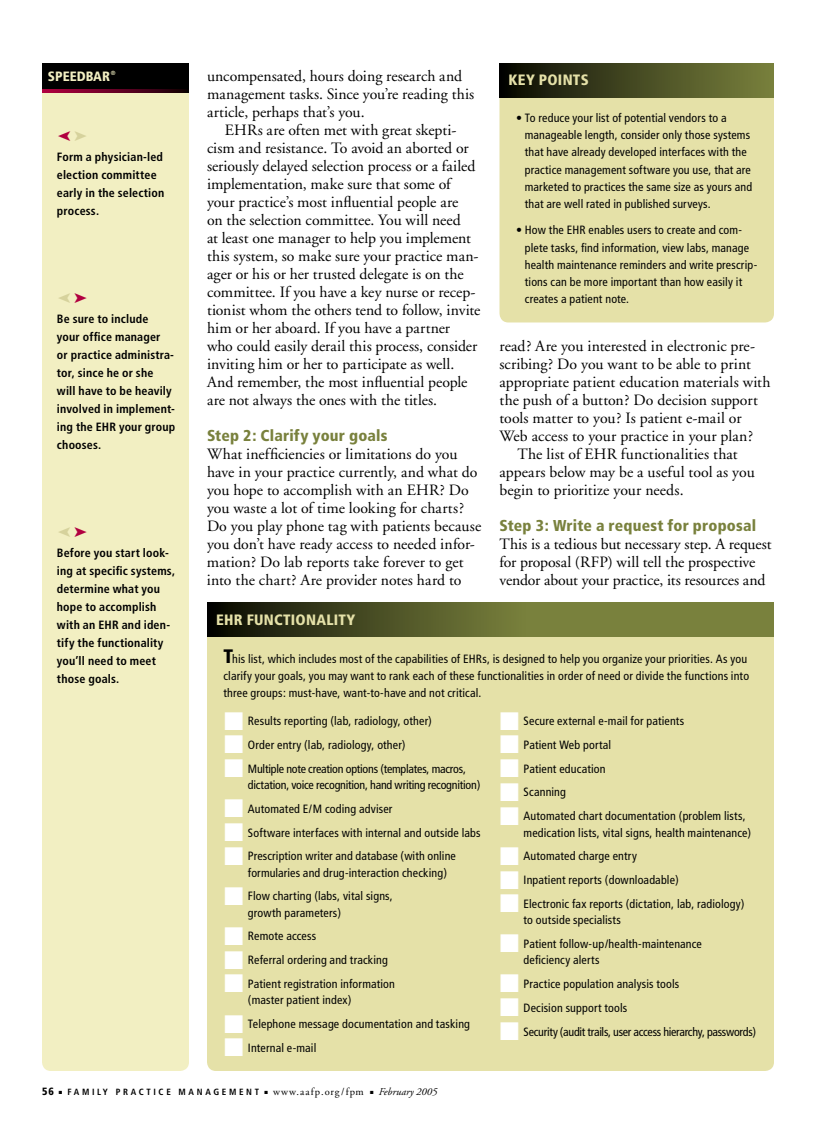
<style>
.page{position:relative;width:837px;height:1134px;background:#fff}
.page>*{position:absolute;margin:0;border:0;box-sizing:border-box;transform-origin:0 0}
.t1{font:15.75px/18px "Adobe Garamond";color:#000}
.t2{font:900 condensed 15.75px "Frutiger";letter-spacing:.01em;color:#79813d}
.t3{font:900 condensed 15px "Frutiger";letter-spacing:.02em;color:#e5e1a8}
.t4{font:900 condensed 13.5px "Frutiger";color:#f2efc2}
.t5{font:condensed 12px/17.2px "Frutiger";letter-spacing:.01em;color:#000}
.t6{font:700 condensed 12px/18px "Frutiger";letter-spacing:.015em;color:#000}
.t7{font:condensed 12px/16.4px "Frutiger";letter-spacing:-.02em;color:#000}
.t8{font:10.5px "Adobe Garamond";letter-spacing:.1em;color:#000}
.t9{font:italic 10.5px "Adobe Garamond";color:#000}
.t10{font:900 condensed 10.5px "Frutiger";color:#000}
.t11{font:700 condensed 9px "Frutiger";letter-spacing:.3em;color:#000}
.t12{font:700 condensed 6px "Frutiger";color:#f2efc2}
.s1{font-weight:900;font-size:19.5px}
.s2{color:#fff}
</style>
<div class="page">
<div style="left:500px;top:97px;width:274px;height:225px;background:#e5e1a8"></div>
<div style="left:500px;top:63px;width:274px;height:34px;background:linear-gradient(to right,#0a0b03,#7c843e)"></div>
<div style="left:207px;top:637px;width:567px;height:434px;background:#e5e1a8"></div>
<svg style="left:207px;top:602px;width:567px;height:35px;background:#5a602d"></svg>
<div style="left:42px;top:92px;width:147px;height:979px;background:#f2efc2"></div>
<div style="left:42px;top:63px;width:147px;height:27px;background:#000"></div>
<svg style="left:42px;top:89px;width:147px;height:3px"></svg>
<svg style="left:58px;top:131px;width:29px;height:10px"></svg>
<svg style="left:58px;top:293px;width:29px;height:10px"></svg>
<svg style="left:58px;top:527px;width:29px;height:10px"></svg>
<p class="t4" style="left:48px;top:68px;width:64px">SPEEDBAR</p>
<p class="t12" style="left:111px;top:70px;width:6px">®</p>
<p class="t6" style="left:57px;top:148px;width:109px">Form a physician-led election committee early in the selection process.</p>
<p class="t6" style="left:57px;top:310px;width:120px">Be sure to include<br>your office manager<br>or practice administra&shy;tor, since he or she<br>will have to be heavily involved in implement&shy;ing the EHR your group chooses.</p>
<p class="t6" style="left:57px;top:544px;width:120px">Before you start look&shy;ing at specific systems, determine what you hope to accomplish with an EHR and iden&shy;tify the functionality you’ll need to meet those goals.</p>
<h1 class="t1" style="left:207px;top:67px;width:269px">uncompensated, hours doing research and management tasks. Since you’re reading this article, perhaps that’s you.</h1>
<p class="t1" style="left:207px;top:121px;width:275px;text-indent:18px">EHRs are often met with great skepti&shy;cism and resistance. To avoid an aborted or seriously delayed selection process or a failed implementation, make sure that some of your practice’s most influential people are<br>on the selection committee. You will need<br>at least one manager to help you implement this system, so make sure your practice man&shy;ager or his or her trusted delegate is on the committee. If you have a key nurse or recep&shy;tionist whom the others tend to follow, invite him or her aboard. If you have a partner<br>who could easily derail this process, consider inviting him or her to participate as well.<br>And remember, the most influential people are not always the ones with the titles.</p>
<h1 class="t2" style="left:207px;top:426px;width:182px">Step 2: Clarify your goals</h1>
<p class="t1" style="left:207px;top:445px;width:276px">What inefficiencies or limitations do you have in your practice currently, and what do you hope to accomplish with an EHR? Do you waste a lot of time looking for charts?<br>Do you play phone tag with patients because you don’t have ready access to needed infor&shy;mation? Do lab reports take forever to get into the chart? Are provider notes hard to</p>
<p class="t3" style="left:216px;top:611px;width:141px">EHR FUNCTIONALITY</p>
<p class="t3" style="left:508px;top:71px;width:82px">KEY POINTS</p>
<p class="t5" style="left:525px;top:109px;width:229px;text-indent:-9px">• To reduce your list of potential vendors to a manageable length, consider only those systems that have already developed interfaces with the practice management software you use, that are marketed to practices the same size as yours and that are well rated in published surveys.</p>
<p class="t5" style="left:525px;top:222px;width:234px;text-indent:-9px">• How the EHR enables users to create and com&shy;plete tasks, find information, view labs, manage health maintenance reminders and write prescrip&shy;tions can be more important than how easily it creates a patient note.</p>
<h1 class="t1" style="left:499px;top:337px;width:257px">read? Are you interested in electronic pre-</h1>
<h1 class="t1" style="left:499px;top:355px;width:253px">scribing? Do you want to be able to print</h1>
<h1 class="t1" style="left:499px;top:373px;width:273px">appropriate patient education materials with</h1>
<h1 class="t1" style="left:499px;top:391px;width:260px">the push of a button? Do decision support</h1>
<h1 class="t1" style="left:499px;top:409px;width:244px">tools matter to you? Is patient e-mail or</h1>
<h1 class="t1" style="left:499px;top:427px;width:255px">Web access to your practice in your plan?</h1>
<h1 class="t1" style="left:517px;top:445px;width:222px">The list of EHR functionalities that</h1>
<h1 class="t1" style="left:499px;top:463px;width:257px">appears below may be a useful tool as you</h1>
<h1 class="t1" style="left:499px;top:481px;width:186px">begin to prioritize your needs.</h1>
<h1 class="t2" style="left:500px;top:516px;width:258px">Step 3: Write a request for proposal</h1>
<h1 class="t1" style="left:500px;top:535px;width:274px">This is a tedious but necessary step. A request for proposal (RFP) will tell the prospective vendor about your practice, its resources and</h1>
<p class="t5" style="left:224px;top:650px;width:527px"><span class="s1">T</span>his list, which includes most of the capabilities of EHRs, is designed to help you organize your priorities. As you clarify your goals, you may want to rank each of these functionalities in order of need or divide the functions into three groups: must-have, want-to-have and not critical.</p>
<p class="t5" style="left:224px;top:712px;width:209px"><span class="s2">■</span> Results reporting (lab, radiology, other)</p>
<p class="t5" style="left:224px;top:736px;width:183px"><span class="s2">■</span> Order entry (lab, radiology, other)</p>
<p class="t7" style="left:248px;top:760px;width:234px;text-indent:-24px"><span class="s2">■</span> Multiple note creation options (templates, macros, dictation, voice recognition, hand writing recognition)</p>
<p class="t5" style="left:224px;top:800px;width:170px"><span class="s2">■</span> Automated E/M coding adviser</p>
<p class="t5" style="left:224px;top:824px;width:258px"><span class="s2">■</span> Software interfaces with internal and outside labs</p>
<p class="t5" style="left:248px;top:848px;width:209px;line-height:16.4px;text-indent:-24px"><span class="s2">■</span> Prescription writer and database (with online formularies and drug-interaction checking)</p>
<p class="t5" style="left:248px;top:888px;width:146px;line-height:16.4px;text-indent:-24px"><span class="s2">■</span> Flow charting (labs, vital signs, growth parameters)</p>
<p class="t5" style="left:224px;top:928px;width:94px"><span class="s2">■</span> Remote access</p>
<p class="t5" style="left:224px;top:951px;width:165px"><span class="s2">■</span> Referral ordering and tracking</p>
<p class="t5" style="left:248px;top:976px;width:149px;line-height:16.2px;text-indent:-24px"><span class="s2">■</span> Patient registration information (master patient index)</p>
<p class="t5" style="left:224px;top:1015px;width:247px"><span class="s2">■</span> Telephone message documentation and tasking</p>
<p class="t5" style="left:224px;top:1039px;width:94px"><span class="s2">■</span> Internal e-mail</p>
<p class="t5" style="left:500px;top:712px;width:186px"><span class="s2">■</span> Secure external e-mail for patients</p>
<p class="t5" style="left:500px;top:736px;width:113px"><span class="s2">■</span> Patient Web portal</p>
<p class="t5" style="left:500px;top:760px;width:107px"><span class="s2">■</span> Patient education</p>
<p class="t5" style="left:500px;top:784px;width:68px"><span class="s2">■</span> Scanning</p>
<p class="t5" style="left:524px;top:808px;width:229px;line-height:16.4px;text-indent:-24px"><span class="s2">■</span> Automated chart documentation (problem lists, medication lists, vital signs, health maintenance)</p>
<p class="t5" style="left:500px;top:848px;width:139px"><span class="s2">■</span> Automated charge entry</p>
<p class="t5" style="left:500px;top:871px;width:180px"><span class="s2">■</span> Inpatient reports (downloadable)</p>
<p class="t5" style="left:524px;top:896px;width:222px;line-height:16.4px;text-indent:-24px"><span class="s2">■</span> Electronic fax reports (dictation, lab, radiology) to outside specialists</p>
<p class="t5" style="left:524px;top:936px;width:180px;line-height:16.2px;text-indent:-24px"><span class="s2">■</span> Patient follow-up/health-maintenance deficiency alerts</p>
<p class="t5" style="left:500px;top:975px;width:181px"><span class="s2">■</span> Practice population analysis tools</p>
<p class="t5" style="left:500px;top:999px;width:129px"><span class="s2">■</span> Decision support tools</p>
<p class="t7" style="left:500px;top:1023px;width:258px"><span class="s2">■</span> Security (audit trails, user access hierarchy, passwords)</p>
<p class="t10" style="left:42px;top:1085px;width:13px">56</p>
<p class="t11" style="left:59px;top:1087px;width:211px">■ FAMILY PRACTICE MANAGEMENT ■</p>
<p class="t8" style="left:273px;top:1086px;width:92px">www.aafp.org/fpm</p>
<p class="t9" style="left:370px;top:1086px;width:69px">■ February 2005</p>
</div>
